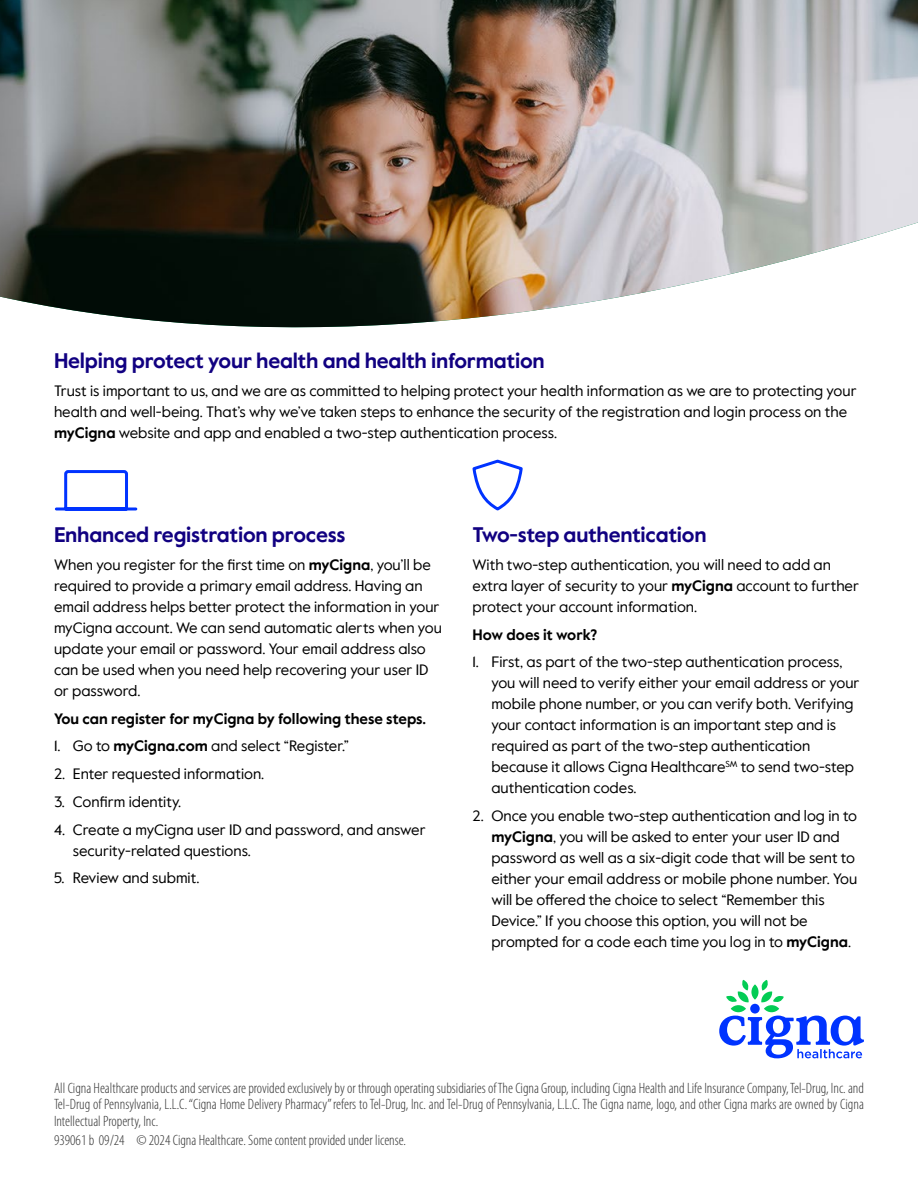
<style>
.page{position:relative;width:918px;height:1188px;background:#fff}
.page>*{position:absolute;margin:0;border:0;box-sizing:border-box;transform-origin:0 0}
.t1{font:700 21px "Value Sans Pro";letter-spacing:-.01em;color:#110081}
.t2{font:15px/21px "Value Sans Pro";color:#000}
.t3{font:300 condensed 15px/16.5px "Myriad Pro";color:#333;text-align:justify}
.t4{font:700 15px "Value Sans Pro";color:#000}
.s1{font-weight:700}
</style>
<div class="page">
<img style="left:0;top:0;width:918px;height:328px">
<svg style="left:719px;top:980px;width:145px;height:78px"></svg>
<svg style="left:55px;top:470px;width:83px;height:41px"></svg>
<svg style="left:472px;top:459px;width:51px;height:52px"></svg>
<h1 class="t1" style="left:54px;top:348px;width:492px">Helping protect your health and health information</h1>
<p class="t2" style="left:54px;top:381px;width:804px">Trust is important to us, and we are as committed to helping protect your health information as we are to protecting your health and well-being. That’s why we’ve taken steps to enhance the security of the registration and login process on the <span class="s1">myCigna</span> website and app and enabled a two-step authentication process.</p>
<h1 class="t1" style="left:54px;top:522px;width:293px">Enhanced registration process</h1>
<p class="t2" style="left:54px;top:555px;width:389px">When you register for the first time on <span class="s1">myCigna</span>, you’ll be required to provide a primary email address. Having an email address helps better protect the information in your myCigna account. We can send automatic alerts when you update your email or password. Your email address also can be used when you need help recovering your user ID or password.</p>
<p class="t4" style="left:54px;top:709px;width:374px">You can register for myCigna by following these steps.</p>
<p class="t2" style="left:54px;top:736px;width:297px">1. Go to <span class="s1">myCigna.com</span> and select “Register.”</p>
<p class="t2" style="left:54px;top:764px;width:212px">2. Enter requested information.</p>
<p class="t2" style="left:54px;top:792px;width:129px">3. Confirm identity.</p>
<p class="t2" style="left:73px;top:819px;width:354px;text-indent:-19px">4. Create a myCigna user ID and password, and answer security-related questions.</p>
<p class="t2" style="left:54px;top:868px;width:147px">5. Review and submit.</p>
<h1 class="t1" style="left:472px;top:522px;width:236px">Two-step authentication</h1>
<p class="t2" style="left:472px;top:555px;width:388px">With two-step authentication, you will need to add an extra layer of security to your <span class="s1">myCigna</span> account to further protect your account information.</p>
<p class="t4" style="left:472px;top:625px;width:126px">How does it work?</p>
<p class="t2" style="left:491px;top:652px;width:370px;text-indent:-19px">1. First, as part of the two-step authentication process, you will need to verify either your email address or your mobile phone number, or you can verify both. Verifying your contact information is an important step and is required as part of the two-step authentication because it allows Cigna Healthcare<sup>SM</sup> to send two-step authentication codes.</p>
<p class="t2" style="left:491px;top:806px;width:367px;text-indent:-19px">2. Once you enable two-step authentication and log in to <span class="s1">myCigna</span>, you will be asked to enter your user ID and password as well as a six-digit code that will be sent to either your email address or mobile phone number. You will be offered the choice to select “Remember this Device.” If you choose this option, you will not be prompted for a code each time you log in to <span class="s1">myCigna</span>.</p>
<p class="t3" style="left:54px;top:1079px;width:812px">All Cigna Healthcare products and services are provided exclusively by or through operating subsidiaries of The Cigna Group, including Cigna Health and Life Insurance Company, Tel-Drug, Inc. and Tel-Drug of Pennsylvania, L.L.C. “Cigna Home Delivery Pharmacy” refers to Tel-Drug, Inc. and Tel-Drug of Pennsylvania, L.L.C. The Cigna name, logo, and other Cigna marks are owned by Cigna Intellectual Property, Inc.</p>
<p class="t3" style="left:54px;top:1132px;width:354px">939061 b 09/24 © 2024 Cigna Healthcare. Some content provided under license.</p>
</div>
